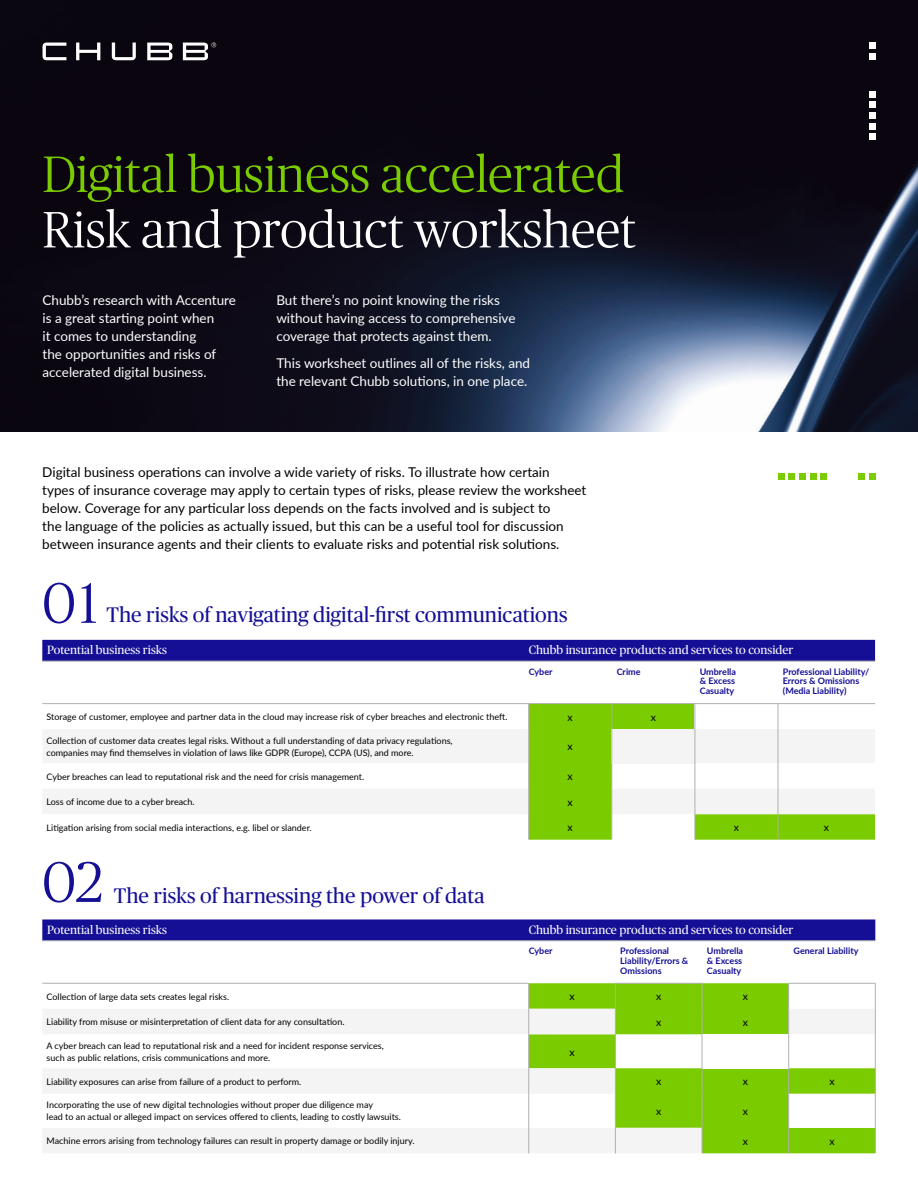
<style>
.page{position:relative;width:918px;height:1188px;background:#fff}
.page>*{position:absolute;margin:0;border:0;box-sizing:border-box;transform-origin:0 0}
.t1{font:300 57px "Chubb Publico";color:#150f96}
.t2{font:300 51px "Chubb Publico";color:#7acb00}
.t3{font:300 51px "Chubb Publico";color:#fff}
.t4{font:21px "Chubb Publico";color:#150f96}
.t5{font:13.5px/18px "Lato";color:#000}
.t6{font:13.5px/18px "Lato";color:#fff}
.t7{font:12px "Chubb Publico";color:#fff}
.t8{font:10.5px "Lato";color:#000}
.t9{font:9px/12px "Lato";color:#000}
.t10{font:700 9px/9.8px "Lato";color:#150f96;text-align:justify}
</style>
<div class="page">
<img style="left:0;top:0;width:918px;height:431px">
<svg style="left:43px;top:42px;width:173px;height:18px"></svg>
<svg style="left:869px;top:123px;width:6px;height:17px"></svg>
<div style="left:869px;top:112px;width:6px;height:7px;background:#fff"></div>
<svg style="left:869px;top:91px;width:6px;height:17px"></svg>
<svg style="left:869px;top:43px;width:6px;height:16px"></svg>
<svg style="left:778px;top:473px;width:17px;height:6px"></svg>
<div style="left:799px;top:473px;width:7px;height:6px;background:#7acb00"></div>
<svg style="left:810px;top:473px;width:17px;height:6px"></svg>
<svg style="left:859px;top:473px;width:16px;height:6px"></svg>
<div style="left:42px;top:640px;width:833px;height:21px;background:#150f96"></div>
<hr style="left:42px;top:661px;width:487px;height:1px;background:#afafaf">
<hr style="left:529px;top:661px;width:83px;height:1px;background:#afafaf">
<hr style="left:612px;top:661px;width:83px;height:1px;background:#afafaf">
<hr style="left:695px;top:661px;width:83px;height:1px;background:#afafaf">
<hr style="left:778px;top:661px;width:97px;height:1px;background:#afafaf">
<svg style="left:43px;top:704px;width:832px;height:136px"></svg>
<hr style="left:42px;top:703px;width:487px;height:1px;background:#afafaf">
<hr style="left:529px;top:703px;width:83px;height:1px;background:#afafaf">
<hr style="left:612px;top:703px;width:83px;height:1px;background:#afafaf">
<hr style="left:695px;top:703px;width:83px;height:1px;background:#afafaf">
<hr style="left:778px;top:703px;width:97px;height:1px;background:#afafaf">
<div style="left:42px;top:919px;width:833px;height:21px;background:#150f96"></div>
<svg style="left:529px;top:983px;width:346px;height:26px;fill:#7acb00"></svg>
<svg style="left:43px;top:1009px;width:832px;height:144px;fill:#f5f4f4"></svg>
<div style="left:702px;top:1034px;width:87px;height:34px;background:#fff"></div>
<hr style="left:42px;top:940px;width:487px;height:1px;background:#afafaf">
<hr style="left:529px;top:940px;width:86px;height:1px;background:#afafaf">
<hr style="left:615px;top:940px;width:87px;height:1px;background:#afafaf">
<hr style="left:702px;top:940px;width:87px;height:1px;background:#afafaf">
<hr style="left:789px;top:940px;width:86px;height:1px;background:#afafaf">
<hr style="left:42px;top:983px;width:487px;height:1px;background:#afafaf">
<hr style="left:615px;top:983px;width:87px;height:1px;background:#afafaf">
<hr style="left:789px;top:983px;width:86px;height:1px;background:#afafaf">
<svg style="left:528px;top:983px;width:1px;height:51px"></svg>
<svg style="left:615px;top:983px;width:1px;height:51px"></svg>
<svg style="left:702px;top:983px;width:1px;height:51px"></svg>
<svg style="left:788px;top:983px;width:1px;height:51px"></svg>
<svg style="left:875px;top:983px;width:1px;height:51px"></svg>
<hr style="left:528px;top:1034px;width:1px;height:34px;background:#afafaf">
<hr style="left:615px;top:1034px;width:1px;height:34px;background:#afafaf">
<hr style="left:702px;top:1034px;width:1px;height:34px;background:#afafaf">
<hr style="left:788px;top:1034px;width:1px;height:34px;background:#afafaf">
<hr style="left:875px;top:1034px;width:1px;height:34px;background:#afafaf">
<svg style="left:528px;top:1068px;width:348px;height:85px"></svg>
<h2 class="t2" style="left:42px;top:140px;width:583px">Digital business accelerated</h2>
<h2 class="t3" style="left:42px;top:195px;width:595px">Risk and product worksheet</h2>
<h3 class="t6" style="left:43px;top:291px;width:195px">Chubb’s research with Accenture is a great starting point when<br>it comes to understanding<br>the opportunities and risks of accelerated digital business.</h3>
<h3 class="t6" style="left:276px;top:291px;width:241px">But there’s no point knowing the risks without having access to comprehensive coverage that protects against them.</h3>
<h3 class="t6" style="left:276px;top:353px;width:255px">This worksheet outlines all of the risks, and the relevant Chubb solutions, in one place.</h3>
<p class="t5" style="left:42px;top:462px;width:546px">Digital business operations can involve a wide variety of risks. To illustrate how certain<br>types of insurance coverage may apply to certain types of risks, please review the worksheet below. Coverage for any particular loss depends on the facts involved and is subject to<br>the language of the policies as actually issued, but this can be a useful tool for discussion between insurance agents and their clients to evaluate risks and potential risk solutions.</p>
<h1 class="t1" style="left:42px;top:564px;width:57px">01</h1>
<h3 class="t4" style="left:107px;top:600px;width:463px">The risks of navigating digital-first communications</h3>
<h3 class="t7" style="left:47px;top:642px;width:121px">Potential business risks</h3>
<h3 class="t7" style="left:529px;top:642px;width:266px">Chubb insurance products and services to consider</h3>
<p class="t10" style="left:529px;top:666px;width:25px">Cyber</p>
<p class="t10" style="left:617px;top:666px;width:25px">Crime</p>
<p class="t10" style="left:700px;top:666px;width:38px">Umbrella &amp; Excess Casualty</p>
<p class="t10" style="left:783px;top:666px;width:88px;text-align:left">Professional Liability/<br>Errors &amp; Omissions (Media Liability)</p>
<p class="t9" style="left:47px;top:710px;width:463px">Storage of customer, employee and partner data in the cloud may increase risk of cyber breaches and electronic theft.</p>
<p class="t8" style="left:568px;top:709px;width:7px">x</p>
<p class="t8" style="left:651px;top:709px;width:7px">x</p>
<p class="t9" style="left:47px;top:734px;width:408px">Collection of customer data creates legal risks. Without a full understanding of data privacy regulations, companies may find themselves in violation of laws like GDPR (Europe), CCPA (US), and more.</p>
<p class="t8" style="left:568px;top:739px;width:7px">x</p>
<p class="t9" style="left:47px;top:770px;width:319px">Cyber breaches can lead to reputational risk and the need for crisis management.</p>
<p class="t8" style="left:568px;top:769px;width:7px">x</p>
<p class="t9" style="left:47px;top:795px;width:150px">Loss of income due to a cyber breach.</p>
<p class="t8" style="left:568px;top:794px;width:7px">x</p>
<p class="t9" style="left:47px;top:821px;width:267px">Litigation arising from social media interactions, e.g. libel or slander.</p>
<p class="t8" style="left:568px;top:820px;width:7px">x</p>
<p class="t8" style="left:734px;top:820px;width:7px">x</p>
<p class="t8" style="left:824px;top:820px;width:7px">x</p>
<h1 class="t1" style="left:42px;top:843px;width:62px">02</h1>
<h3 class="t4" style="left:114px;top:881px;width:372px">The risks of harnessing the power of data</h3>
<h3 class="t7" style="left:47px;top:921px;width:121px">Potential business risks</h3>
<h3 class="t7" style="left:529px;top:921px;width:266px">Chubb insurance products and services to consider</h3>
<p class="t10" style="left:529px;top:946px;width:25px">Cyber</p>
<p class="t10" style="left:620px;top:946px;width:70px;text-align:left">Professional<br>Liability/Errors &amp;<br>Omissions</p>
<p class="t10" style="left:707px;top:946px;width:38px">Umbrella &amp; Excess Casualty</p>
<p class="t10" style="left:794px;top:946px;width:66px">General Liability</p>
<p class="t9" style="left:47px;top:990px;width:184px">Collection of large data sets creates legal risks.</p>
<p class="t8" style="left:569px;top:989px;width:7px">x</p>
<p class="t8" style="left:656px;top:989px;width:7px">x</p>
<p class="t8" style="left:743px;top:989px;width:7px">x</p>
<p class="t9" style="left:47px;top:1016px;width:299px">Liability from misuse or misinterpretation of client data for any consultation.</p>
<p class="t8" style="left:656px;top:1014px;width:7px">x</p>
<p class="t8" style="left:743px;top:1014px;width:7px">x</p>
<p class="t9" style="left:47px;top:1039px;width:339px">A cyber breach can lead to reputational risk and a need for incident response services, such as public relations, crisis communications and more.</p>
<p class="t8" style="left:569px;top:1044px;width:7px">x</p>
<p class="t9" style="left:47px;top:1075px;width:256px">Liability exposures can arise from failure of a product to perform.</p>
<p class="t8" style="left:656px;top:1074px;width:7px">x</p>
<p class="t8" style="left:743px;top:1074px;width:7px">x</p>
<p class="t8" style="left:829px;top:1074px;width:7px">x</p>
<p class="t9" style="left:47px;top:1099px;width:356px">Incorporating the use of new digital technologies without proper due diligence may<br>lead to an actual or alleged impact on services offered to clients, leading to costly lawsuits.</p>
<p class="t8" style="left:656px;top:1104px;width:7px">x</p>
<p class="t8" style="left:743px;top:1104px;width:7px">x</p>
<p class="t9" style="left:47px;top:1135px;width:369px">Machine errors arising from technology failures can result in property damage or bodily injury.</p>
<p class="t8" style="left:743px;top:1133px;width:7px">x</p>
<p class="t8" style="left:829px;top:1133px;width:7px">x</p>
</div>
